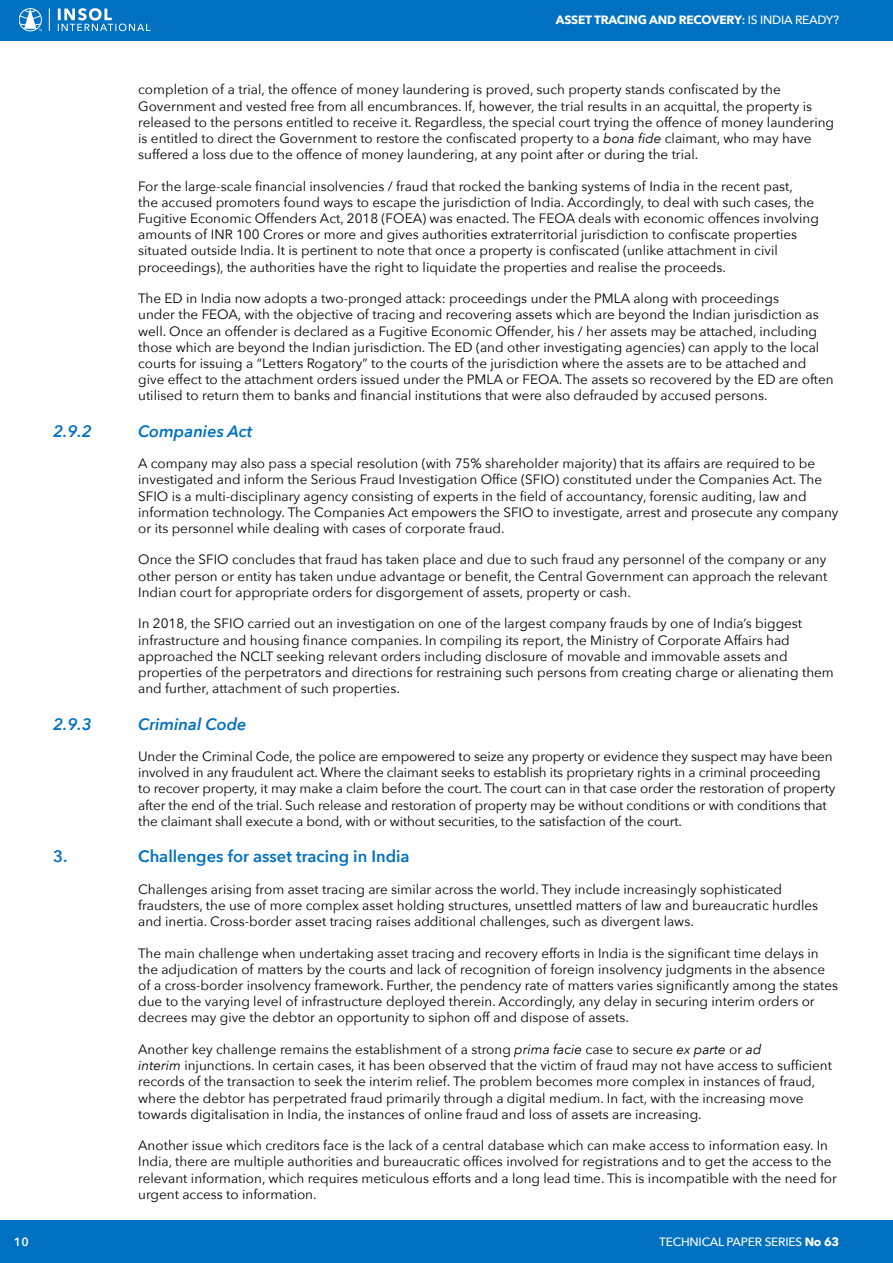
<style>
.page{position:relative;width:893px;height:1263px;background:#fff}
.page>*{position:absolute;margin:0;border:0;box-sizing:border-box;transform-origin:0 0}
.t1{font:italic 600 16.5px "Avenir Next";color:#0070c0}
.t2{font:600 16.5px "Avenir Next";color:#0070c0}
.t3{font:13.5px/16.2px "Avenir Next";color:#000}
.t4{font:700 12px "Avenir Next";letter-spacing:-.02em;color:#fff}
.t5{font:500 12px "Avenir Next";letter-spacing:-.02em;color:#fff}
.t6{font:600 12px "Avenir Next";color:#fff}
.s1{font-weight:600}
.s2{font-weight:500}
.s3{font-style:italic}
.s4{font-weight:700}
</style>
<div class="page">
<div style="left:0;top:1221px;width:893px;height:42px;background:#0070c0"></div>
<div style="left:0;top:0;width:893px;height:40px;background:#0070c0"></div>
<div style="left:19px;top:8px;width:23px;height:23px;border:1px solid #fff;border-radius:50%"></div>
<svg style="left:49px;top:8px;width:1px;height:23px"></svg>
<svg style="left:58px;top:8px;width:92px;height:23px"></svg>
<svg style="left:19px;top:9px;width:23px;height:22px"></svg>
<p class="t4" style="left:556px;top:9px;width:285px">ASSET TRACING AND RECOVERY<span class="s1">:</span> <span class="s2">IS INDIA READY?</span></p>
<p class="t3" style="left:138px;top:81px;width:697px">completion of a trial, the offence of money laundering is proved, such property stands confiscated by the Government and vested free from all encumbrances. If, however, the trial results in an acquittal, the property is released to the persons entitled to receive it. Regardless, the special court trying the offence of money laundering is entitled to direct the Government to restore the confiscated property to a <span class="s3">bona fide</span> claimant, who may have suffered a loss due to the offence of money laundering, at any point after or during the trial.</p>
<p class="t3" style="left:138px;top:177px;width:682px">For the large-scale financial insolvencies / fraud that rocked the banking systems of India in the recent past,<br>the accused promoters found ways to escape the jurisdiction of India. Accordingly, to deal with such cases, the Fugitive Economic Offenders Act, 2018 (FOEA) was enacted. The FEOA deals with economic offences involving amounts of INR 100 Crores or more and gives authorities extraterritorial jurisdiction to confiscate properties situated outside India. It is pertinent to note that once a property is confiscated (unlike attachment in civil proceedings), the authorities have the right to liquidate the properties and realise the proceeds.</p>
<p class="t3" style="left:138px;top:290px;width:697px">The ED in India now adopts a two-pronged attack: proceedings under the PMLA along with proceedings<br>under the FEOA, with the objective of tracing and recovering assets which are beyond the Indian jurisdiction as well. Once an offender is declared as a Fugitive Economic Offender, his / her assets may be attached, including those which are beyond the Indian jurisdiction. The ED (and other investigating agencies) can apply to the local courts for issuing a “Letters Rogatory” to the courts of the jurisdiction where the assets are to be attached and give effect to the attachment orders issued under the PMLA or FEOA. The assets so recovered by the ED are often utilised to return them to banks and financial institutions that were also defrauded by accused persons.</p>
<p class="t1" style="left:53px;top:417px;width:40px">2.9.2</p>
<p class="t1" style="left:138px;top:417px;width:116px">Companies Act</p>
<p class="t3" style="left:138px;top:455px;width:702px">A company may also pass a special resolution (with 75% shareholder majority) that its affairs are required to be investigated and inform the Serious Fraud Investigation Office (SFIO) constituted under the Companies Act. The SFIO is a multi-disciplinary agency consisting of experts in the field of accountancy, forensic auditing, law and information technology. The Companies Act empowers the SFIO to investigate, arrest and prosecute any company or its personnel while dealing with cases of corporate fraud.</p>
<p class="t3" style="left:138px;top:551px;width:691px;text-align:justify">Once the SFIO concludes that fraud has taken place and due to such fraud any personnel of the company or any other person or entity has taken undue advantage or benefit, the Central Government can approach the relevant Indian court for appropriate orders for disgorgement of assets, property or cash.</p>
<p class="t3" style="left:138px;top:615px;width:697px">In 2018, the SFIO carried out an investigation on one of the largest company frauds by one of India’s biggest infrastructure and housing finance companies. In compiling its report, the Ministry of Corporate Affairs had approached the NCLT seeking relevant orders including disclosure of movable and immovable assets and properties of the perpetrators and directions for restraining such persons from creating charge or alienating them and further, attachment of such properties.</p>
<p class="t1" style="left:53px;top:710px;width:40px">2.9.3</p>
<p class="t1" style="left:138px;top:710px;width:110px">Criminal Code</p>
<p class="t3" style="left:138px;top:748px;width:699px">Under the Criminal Code, the police are empowered to seize any property or evidence they suspect may have been involved in any fraudulent act. Where the claimant seeks to establish its proprietary rights in a criminal proceeding to recover property, it may make a claim before the court. The court can in that case order the restoration of property after the end of the trial. Such release and restoration of property may be without conditions or with conditions that the claimant shall execute a bond, with or without securities, to the satisfaction of the court.</p>
<p class="t2" style="left:53px;top:842px;width:16px">3.</p>
<p class="t2" style="left:138px;top:842px;width:273px">Challenges for asset tracing in India</p>
<p class="t3" style="left:138px;top:880px;width:681px">Challenges arising from asset tracing are similar across the world. They include increasingly sophisticated fraudsters, the use of more complex asset holding structures, unsettled matters of law and bureaucratic hurdles and inertia. Cross-border asset tracing raises additional challenges, such as divergent laws.</p>
<p class="t3" style="left:138px;top:944px;width:701px">The main challenge when undertaking asset tracing and recovery efforts in India is the significant time delays in the adjudication of matters by the courts and lack of recognition of foreign insolvency judgments in the absence of a cross-border insolvency framework. Further, the pendency rate of matters varies significantly among the states due to the varying level of infrastructure deployed therein. Accordingly, any delay in securing interim orders or decrees may give the debtor an opportunity to siphon off and dispose of assets.</p>
<p class="t3" style="left:138px;top:1040px;width:695px">Another key challenge remains the establishment of a strong <span class="s3">prima facie</span> case to secure <span class="s3">ex parte</span> or <span class="s3">ad<br>interim</span> injunctions. In certain cases, it has been observed that the victim of fraud may not have access to sufficient records of the transaction to seek the interim relief. The problem becomes more complex in instances of fraud, where the debtor has perpetrated fraud primarily through a digital medium. In fact, with the increasing move towards digitalisation in India, the instances of online fraud and loss of assets are increasing.</p>
<p class="t3" style="left:138px;top:1137px;width:700px">Another issue which creditors face is the lack of a central database which can make access to information easy. In India, there are multiple authorities and bureaucratic offices involved for registrations and to get the access to the relevant information, which requires meticulous efforts and a long lead time. This is incompatible with the need for urgent access to information.</p>
<p class="t6" style="left:14px;top:1232px;width:17px">10</p>
<p class="t5" style="left:659px;top:1232px;width:181px">TECHNICAL PAPER SERIES <span class="s4">No 63</span></p>
<p class="t6" style="left:10px;top:1232px;width:24px">000</p>
</div>
